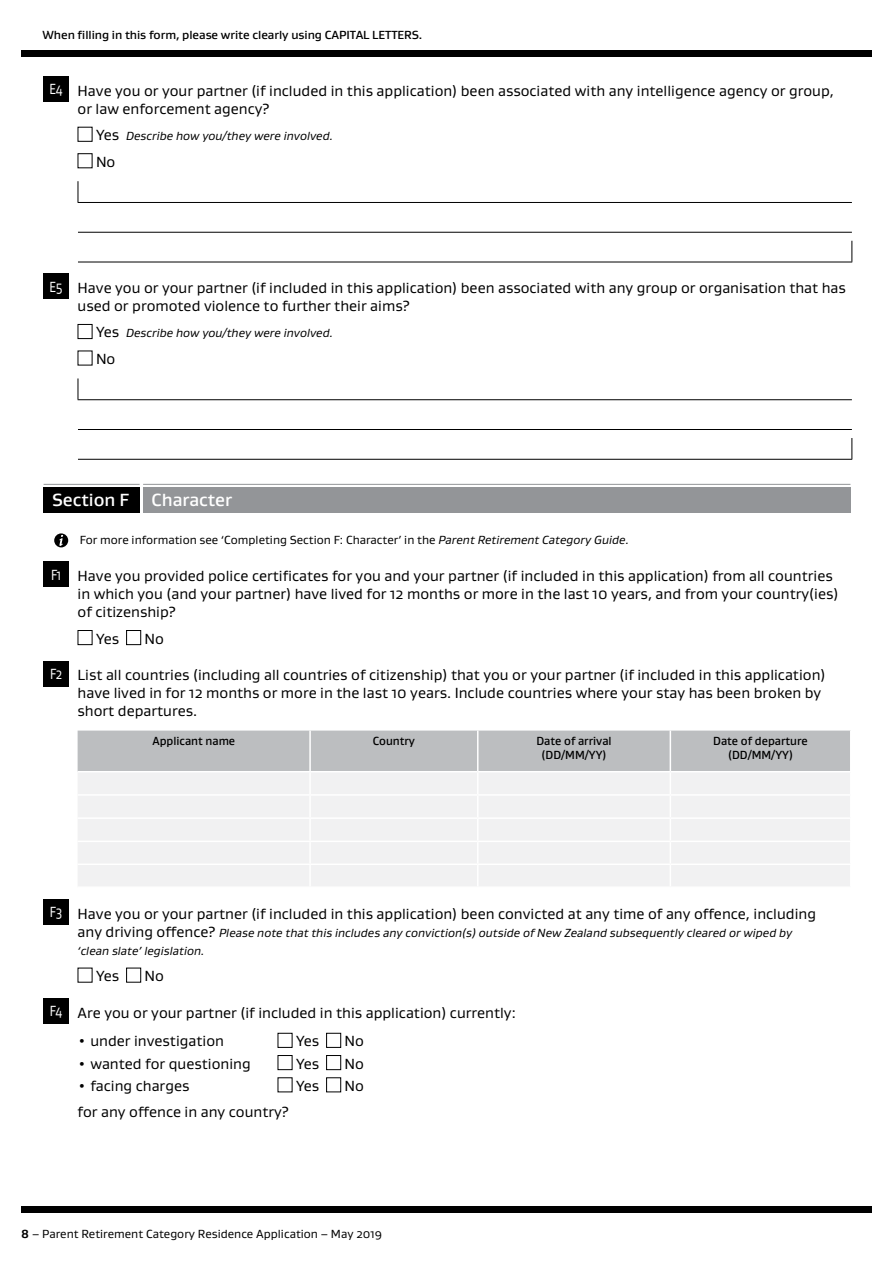
<style>
.page{position:relative;width:893px;height:1263px;background:#fff}
.page>*{position:absolute;margin:0;border:0;box-sizing:border-box;transform-origin:0 0}
.t1{font:500 18px "Gustan";color:#fff}
.t2{font:15px/18px "Gustan";color:#000}
.t3{font:italic 12px/18px "Gustan";color:#000}
.t4{font:12px "Gustan";color:#000}
.t5{font:500 12px/14.4px "Gustan";letter-spacing:-.005em;color:#000;text-align:center;scale:.95 1}
.t6{font:500 12px "Gustan";letter-spacing:-.005em;color:#000}
.s1{color:#fff}
.s2{font-style:normal;font-size:15px}
.s3{font-style:italic}
.s4{font-weight:700}
</style>
<div class="page">
<div style="left:21px;top:50px;width:851px;height:7px;background:#000"></div>
<div style="left:21px;top:1206px;width:851px;height:7px;background:#000"></div>
<div style="left:44px;top:77px;width:25px;height:25px;background:#000"></div>
<div style="left:78px;top:127px;width:14px;height:15px;border:1px solid #000"></div>
<div style="left:78px;top:153px;width:14px;height:15px;border:1px solid #000"></div>
<svg style="left:78px;top:181px;width:1px;height:21px"></svg>
<hr style="left:78px;top:202px;width:774px;height:1px;background:#000">
<hr style="left:78px;top:232px;width:774px;height:1px;background:#000">
<svg style="left:851px;top:241px;width:1px;height:21px"></svg>
<hr style="left:78px;top:262px;width:774px;height:1px;background:#000">
<div style="left:44px;top:274px;width:25px;height:25px;background:#000"></div>
<div style="left:78px;top:324px;width:14px;height:15px;border:1px solid #000"></div>
<svg style="left:78px;top:378px;width:1px;height:21px"></svg>
<hr style="left:78px;top:399px;width:774px;height:1px;background:#000">
<hr style="left:78px;top:429px;width:774px;height:1px;background:#000">
<svg style="left:851px;top:438px;width:1px;height:21px"></svg>
<hr style="left:78px;top:459px;width:774px;height:1px;background:#000">
<div style="left:44px;top:487px;width:96px;height:25px;background:#000"></div>
<hr style="left:44px;top:484px;width:96px;height:1px;background:#939598">
<div style="left:143px;top:487px;width:707px;height:25px;background:#939598"></div>
<hr style="left:143px;top:484px;width:707px;height:1px;background:#939598">
<div style="left:54px;top:533px;width:14px;height:14px;background:#000;border-radius:50%"></div>
<svg style="left:59px;top:535px;width:4px;height:11px"></svg>
<div style="left:44px;top:562px;width:25px;height:25px;background:#000"></div>
<div style="left:78px;top:630px;width:14px;height:15px;border:1px solid #000"></div>
<div style="left:126px;top:630px;width:15px;height:15px;border:1px solid #000"></div>
<div style="left:44px;top:661px;width:25px;height:25px;background:#000"></div>
<svg style="left:78px;top:731px;width:772px;height:155px"></svg>
<div style="left:44px;top:899px;width:25px;height:25px;background:#000"></div>
<div style="left:126px;top:968px;width:15px;height:14px;border:1px solid #000"></div>
<div style="left:44px;top:998px;width:25px;height:26px;background:#000"></div>
<div style="left:278px;top:1033px;width:14px;height:15px;border:1px solid #000"></div>
<div style="left:326px;top:1033px;width:15px;height:15px;border:1px solid #000"></div>
<div style="left:278px;top:1055px;width:14px;height:15px;border:1px solid #000"></div>
<div style="left:326px;top:1055px;width:15px;height:15px;border:1px solid #000"></div>
<div style="left:326px;top:1077px;width:15px;height:15px;border:1px solid #000"></div>
<p class="t6" style="left:43px;top:27px;width:381px">When filling in this form, please write clearly using CAPITAL LETTERS.</p>
<p class="t2" style="left:78px;top:81px;width:758px;text-indent:-28px"><span class="s1">E4</span> Have you or your partner (if included in this application) been associated with any intelligence agency or group, or law enforcement agency?</p>
<p class="t3" style="left:96px;top:127px;width:238px"><span class="s2">Yes</span> Describe how you/they were involved.</p>
<p class="t2" style="left:96px;top:152px;width:21px">No</p>
<p class="t2" style="left:78px;top:278px;width:770px;text-indent:-28px"><span class="s1">E5</span> Have you or your partner (if included in this application) been associated with any group or organisation that has used or promoted violence to further their aims?</p>
<p class="t3" style="left:96px;top:324px;width:238px"><span class="s2">Yes</span> Describe how you/they were involved.</p>
<p class="t2" style="left:96px;top:349px;width:21px">No</p>
<p class="t1" style="left:52px;top:488px;width:78px">Section F</p>
<p class="t1" style="left:152px;top:488px;width:82px">Character</p>
<p class="t4" style="left:80px;top:532px;width:551px">For more information see ‘Completing Section F: Character’ in the <span class="s3">Parent Retirement Category Guide.</span></p>
<p class="t2" style="left:78px;top:566px;width:762px;text-indent:-27px"><span class="s1">F1</span> Have you provided police certificates for you and your partner (if included in this application) from all countries in which you (and your partner) have lived for 12 months or more in the last 10 years, and from your country(ies) of citizenship?</p>
<p class="t2" style="left:96px;top:629px;width:25px">Yes</p>
<p class="t2" style="left:145px;top:629px;width:21px">No</p>
<p class="t2" style="left:78px;top:665px;width:749px;text-indent:-28px"><span class="s1">F2</span> List all countries (including all countries of citizenship) that you or your partner (if included in this application) have lived in for 12 months or more in the last 10 years. Include countries where your stay has been broken by short departures.</p>
<p class="t5" style="left:152px;top:733px;width:89px">Applicant name</p>
<p class="t5" style="left:373px;top:733px;width:46px">Country</p>
<p class="t5" style="left:536px;top:733px;width:81px">Date of arrival (DD/MM/YY)</p>
<p class="t5" style="left:713px;top:733px;width:101px">Date of departure (DD/MM/YY)</p>
<p class="t2" style="left:50px;top:904px;width:768px"><span class="s1">F3</span> Have you or your partner (if included in this application) been convicted at any time of any offence, including</p>
<p class="t3" style="left:78px;top:923px;width:716px"><span class="s2">any driving offence?</span> Please note that this includes any conviction(s) outside of New Zealand subsequently cleared or wiped by ‘clean slate’ legislation.</p>
<p class="t2" style="left:96px;top:966px;width:25px">Yes</p>
<p class="t2" style="left:145px;top:966px;width:21px">No</p>
<p class="t2" style="left:50px;top:1003px;width:467px"><span class="s1">F4</span> Are you or your partner (if included in this application) currently:</p>
<p class="t2" style="left:78px;top:1032px;width:148px">• under investigation</p>
<p class="t2" style="left:296px;top:1032px;width:25px">Yes</p>
<p class="t2" style="left:345px;top:1032px;width:21px">No</p>
<p class="t2" style="left:78px;top:1054px;width:175px">• wanted for questioning</p>
<p class="t2" style="left:296px;top:1054px;width:25px">Yes</p>
<p class="t2" style="left:345px;top:1054px;width:21px">No</p>
<p class="t2" style="left:78px;top:1076px;width:113px">• facing charges</p>
<p class="t2" style="left:296px;top:1076px;width:25px">Yes</p>
<p class="t2" style="left:345px;top:1076px;width:21px">No</p>
<p class="t2" style="left:78px;top:1103px;width:213px">for any offence in any country?</p>
<p class="t4" style="left:21px;top:1226px;width:362px"><span class="s4">8</span> – Parent Retirement Category Residence Application – May 2019</p>
</div>
